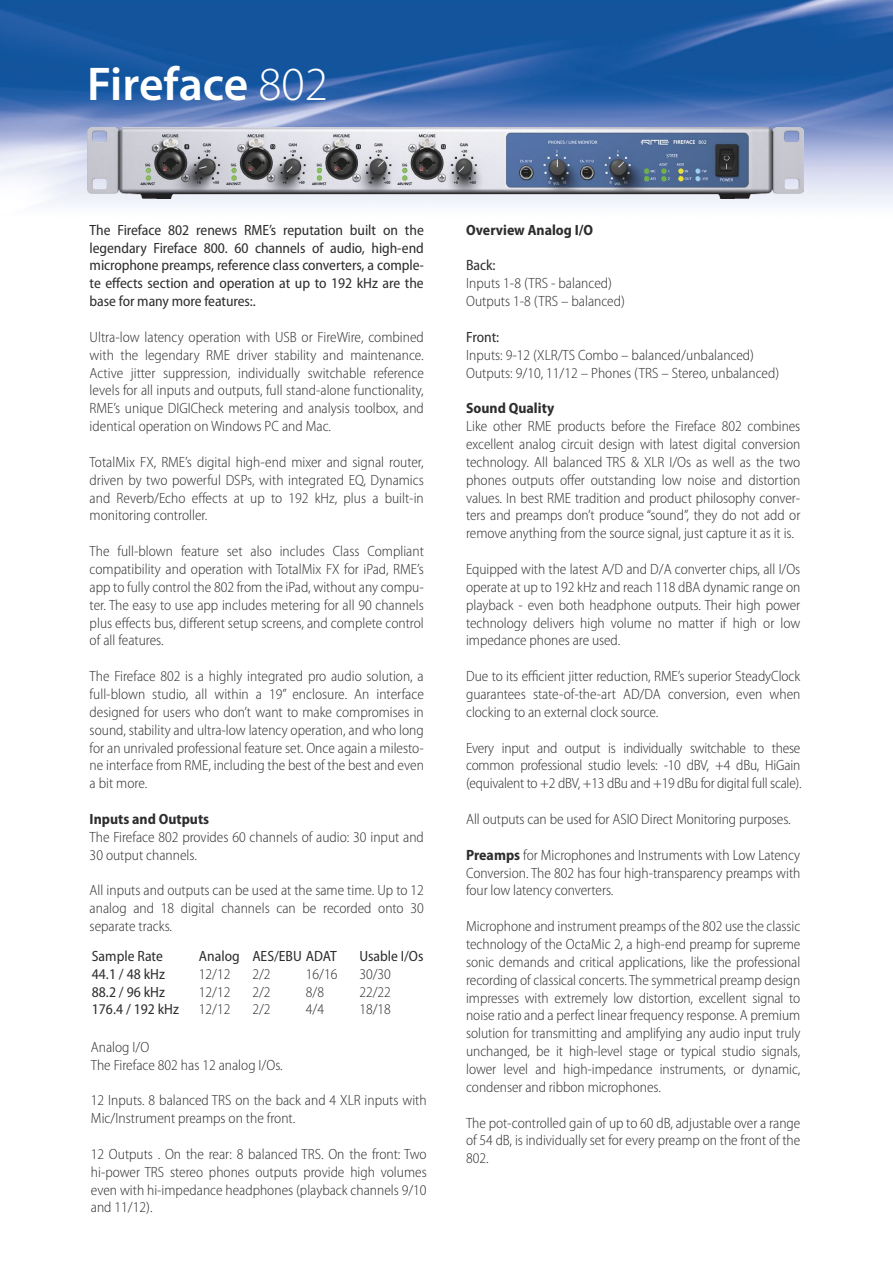
<style>
.page{position:relative;width:893px;height:1263px;background:#fff}
.page>*{position:absolute;margin:0;border:0;box-sizing:border-box;transform-origin:0 0}
.t1{font:600 47.55px "Myriad Pro";color:#fff}
.t2{font:300 semi-condensed 14.85px/17.9px "Myriad Pro";letter-spacing:-.005em;color:#2d2c2e;text-align:justify}
.t3{font:semi-condensed 14.85px/17.9px "Myriad Pro";letter-spacing:-.005em;color:#2d2c2e;text-align:justify}
.t4{font:300 semi-condensed 14.85px/17.9px "Myriad Pro";color:#2b2b2a}
.t5{font:700 semi-condensed 14.85px "Myriad Pro";color:#2d2c2e}
.s1{font-weight:300}
.s2{font-weight:700}
</style>
<div class="page">
<img style="left:0;top:0;width:893px;height:206px">
<img style="left:87px;top:127px;width:716px;height:72px">
<h1 class="t1" style="left:87px;top:54px;width:242px">Fireface <span class="s1">802</span></h1>
<p class="t3" style="left:90px;top:221px;width:336px">The Fireface 802 renews RME’s reputation built on the legendary Fireface 800. 60 channels of audio, high-end microphone preamps, reference class converters, a comple&shy;te effects section and operation at up to 192 kHz are the base for many more features:.</p>
<p class="t2" style="left:90px;top:328px;width:336px">Ultra-low latency operation with USB or FireWire, combined with the legendary RME driver stability and maintenance.<br>Active jitter suppression, individually switchable reference levels for all inputs and outputs, full stand-alone functionality, RME’s unique DIGICheck metering and analysis toolbox, and identical operation on Windows PC and Mac.</p>
<p class="t2" style="left:90px;top:453px;width:336px">TotalMix FX, RME’s digital high-end mixer and signal router, driven by two powerful DSPs, with integrated EQ, Dynamics and Reverb/Echo effects at up to 192 kHz, plus a built-in monitoring controller.</p>
<p class="t2" style="left:90px;top:542px;width:336px">The full-blown feature set also includes Class Compliant compatibility and operation with TotalMix FX for iPad, RME’s app to fully control the 802 from the iPad, without any compu&shy;ter. The easy to use app includes metering for all 90 channels plus effects bus, different setup screens, and complete control of all features.</p>
<p class="t2" style="left:90px;top:667px;width:336px">The Fireface 802 is a highly integrated pro audio solution, a full-blown studio, all within a 19” enclosure. An interface designed for users who don’t want to make compromises in sound, stability and ultra-low latency operation, and who long for an unrivaled professional feature set. Once again a milesto&shy;ne interface from RME, including the best of the best and even a bit more.</p>
<p class="t5" style="left:90px;top:811px;width:121px">Inputs and Outputs</p>
<p class="t2" style="left:90px;top:828px;width:336px">The Fireface 802 provides 60 channels of audio: 30 input and<br>30 output channels.</p>
<p class="t2" style="left:90px;top:882px;width:336px">All inputs and outputs can be used at the same time. Up to 12 analog and 18 digital channels can be recorded onto 30 separate tracks.</p>
<p class="t3" style="left:92px;top:947px;width:73px">Sample Rate</p>
<p class="t3" style="left:199px;top:947px;width:139px">Analog AES/EBU ADAT</p>
<p class="t3" style="left:359px;top:947px;width:66px">Usable I/Os</p>
<p class="t3" style="left:92px;top:965px;width:75px">44.1 / 48 kHz</p>
<p class="t2" style="left:199px;top:965px;width:33px">12/12</p>
<p class="t2" style="left:252px;top:965px;width:20px">2/2</p>
<p class="t2" style="left:306px;top:965px;width:33px">16/16</p>
<p class="t2" style="left:359px;top:965px;width:33px">30/30</p>
<p class="t3" style="left:92px;top:983px;width:75px">88.2 / 96 kHz</p>
<p class="t2" style="left:199px;top:983px;width:33px">12/12</p>
<p class="t2" style="left:252px;top:983px;width:20px">2/2</p>
<p class="t2" style="left:306px;top:983px;width:20px">8/8</p>
<p class="t2" style="left:359px;top:983px;width:33px">22/22</p>
<p class="t3" style="left:92px;top:1001px;width:89px">176.4 / 192 kHz</p>
<p class="t2" style="left:199px;top:1001px;width:33px">12/12</p>
<p class="t2" style="left:252px;top:1001px;width:20px">2/2</p>
<p class="t2" style="left:306px;top:1001px;width:20px">4/4</p>
<p class="t2" style="left:359px;top:1001px;width:33px">18/18</p>
<p class="t4" style="left:91px;top:1038px;width:193px">Analog I/O<br>The Fireface 802 has 12 analog I/Os.</p>
<p class="t4" style="left:91px;top:1092px;width:337px">12 Inputs. 8 balanced TRS on the back and 4 XLR inputs with<br>Mic/Instrument preamps on the front.</p>
<p class="t4" style="left:91px;top:1145px;width:337px;text-align:justify">12 Outputs . On the rear: 8 balanced TRS. On the front: Two hi-power TRS stereo phones outputs provide high volumes even with hi-impedance headphones (playback channels 9/10 and 11/12).</p>
<p class="t5" style="left:466px;top:221px;width:129px">Overview Analog I/O</p>
<p class="t3" style="left:466px;top:257px;width:31px">Back:</p>
<p class="t2" style="left:466px;top:275px;width:160px">Inputs 1-8 (TRS - balanced)<br>Outputs 1-8 (TRS – balanced)</p>
<p class="t3" style="left:466px;top:328px;width:35px">Front:</p>
<p class="t2" style="left:466px;top:346px;width:315px">Inputs: 9-12 (XLR/TS Combo – balanced/unbalanced)<br>Outputs: 9/10, 11/12 – Phones (TRS – Stereo, unbalanced)</p>
<p class="t5" style="left:466px;top:400px;width:90px">Sound Quality</p>
<p class="t2" style="left:466px;top:417px;width:336px">Like other RME products before the Fireface 802 combines excellent analog circuit design with latest digital conversion technology. All balanced TRS &amp; XLR I/Os as well as the two phones outputs offer outstanding low noise and distortion values. In best RME tradition and product philosophy conver&shy;ters and preamps don’t produce “sound”, they do not add or remove anything from the source signal, just capture it as it is.</p>
<p class="t2" style="left:466px;top:560px;width:336px">Equipped with the latest A/D and D/A converter chips, all I/Os operate at up to 192 kHz and reach 118 dBA dynamic range on playback - even both headphone outputs. Their high power technology delivers high volume no matter if high or low impedance phones are used.</p>
<p class="t2" style="left:466px;top:667px;width:336px">Due to its efficient jitter reduction, RME’s superior SteadyClock guarantees state-of-the-art AD/DA conversion, even when clocking to an external clock source.</p>
<p class="t2" style="left:466px;top:739px;width:337px">Every input and output is individually switchable to these common professional studio levels: -10 dBV, +4 dBu, HiGain (equivalent to +2 dBV, +13 dBu and +19 dBu for digital full scale).</p>
<p class="t2" style="left:466px;top:810px;width:326px">All outputs can be used for ASIO Direct Monitoring purposes.</p>
<p class="t2" style="left:466px;top:846px;width:336px"><span class="s2">Preamps</span> for Microphones and Instruments with Low Latency Conversion. The 802 has four high-transparency preamps with four low latency converters.</p>
<p class="t2" style="left:466px;top:917px;width:336px">Microphone and instrument preamps of the 802 use the classic technology of the OctaMic 2, a high-end preamp for supreme sonic demands and critical applications, like the professional recording of classical concerts. The symmetrical preamp design impresses with extremely low distortion, excellent signal to noise ratio and a perfect linear frequency response. A premium solution for transmitting and amplifying any audio input truly unchanged, be it high-level stage or typical studio signals, lower level and high-impedance instruments, or dynamic, condenser and ribbon microphones.</p>
<p class="t2" style="left:466px;top:1114px;width:336px">The pot-controlled gain of up to 60 dB, adjustable over a range of 54 dB, is individually set for every preamp on the front of the 802.</p>
</div>
